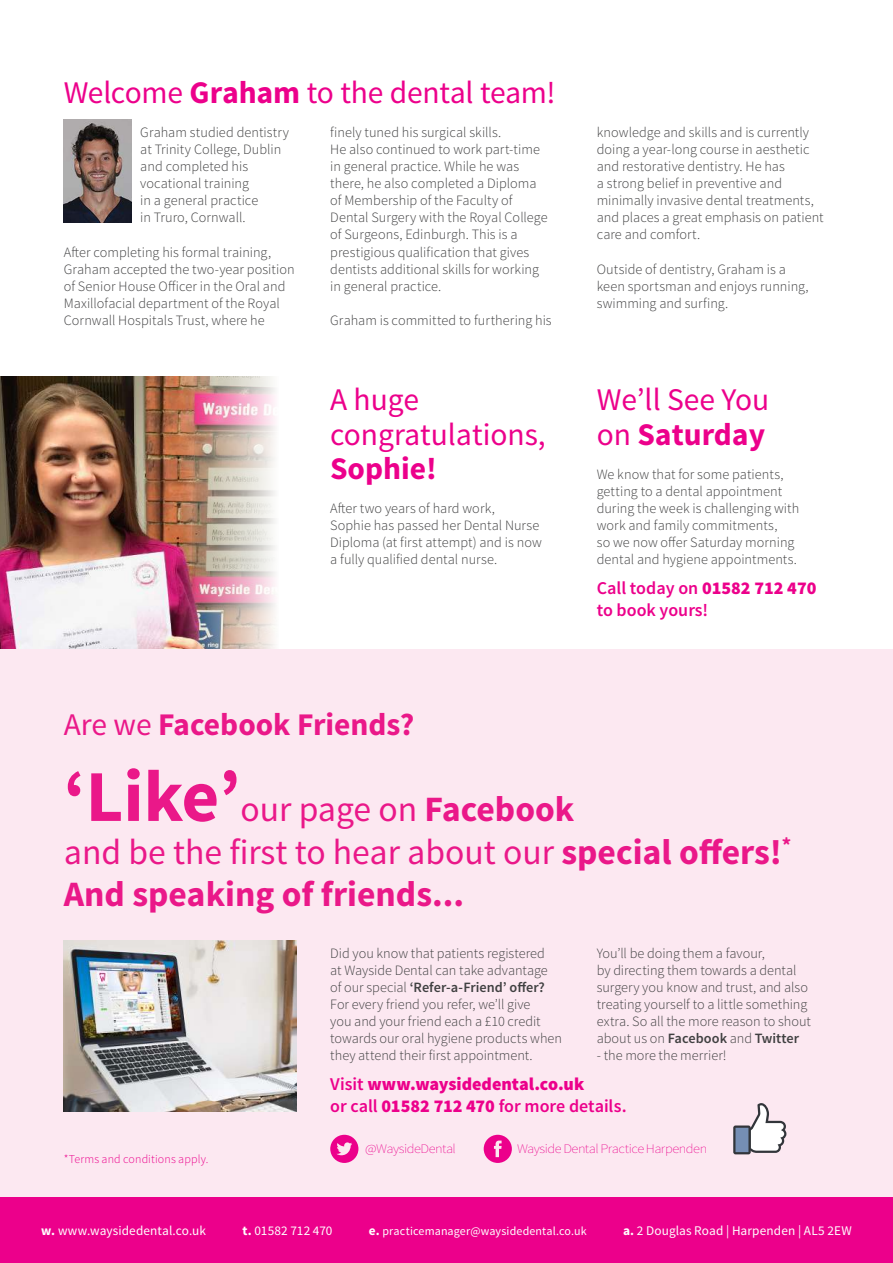
<style>
.page{position:relative;width:893px;height:1263px;background:#fff}
.page>*{position:absolute;margin:0;border:0;box-sizing:border-box;transform-origin:0 0}
.t1{font:700 35.55px/42.8px "Source Sans Pro";color:#ea1889}
.t2{font:31.5px/34.2px "Source Sans Pro";letter-spacing:-.005em;color:#ec008b}
.t3{font:700 31.5px "Source Sans Pro";color:#ea1889}
.t4{font:700 31.5px "Source Sans Pro";color:#ec008b}
.t5{font:900 18px/21.6px "Source Sans Pro";color:#ec008b}
.t6{font:600 18px/21.6px "Source Sans Pro";color:#ec008b}
.t7{font:300 14.25px/17.1px "Source Sans Pro";color:#404041}
.t8{font:13.2px "Source Sans Pro";letter-spacing:.01em;color:#fff}
.t9{font:200 13.05px "Source Sans Pro";letter-spacing:-.035em;color:#ec008b;scale:1.1 1}
.t10{font:12px "Source Sans Pro";letter-spacing:.01em;color:#fff}
.t11{font:300 12px "Source Sans Pro";letter-spacing:.01em;color:#ec008b}
.s1{font-weight:700}
.s2{font-weight:400}
.s3{font-weight:900}
.s4{font-size:72.9px}
.s5{font-weight:600}
.s6{font-weight:700;font-size:13.2px}
</style>
<div class="page">
<img style="left:0;top:376px;width:179px;height:274px">
<img style="left:179px;top:376px;width:119px;height:274px">
<div style="left:0;top:650px;width:893px;height:613px;background:#fce8f1"></div>
<div style="left:0;top:1197px;width:893px;height:66px;background:#ec008b"></div>
<svg style="left:733px;top:1103px;width:53px;height:51px"></svg>
<img style="left:64px;top:941px;width:232px;height:171px">
<svg style="left:330px;top:1135px;width:28px;height:28px"></svg>
<svg style="left:484px;top:1135px;width:28px;height:28px"></svg>
<img style="left:64px;top:120px;width:68px;height:102px">
<h2 class="t2" style="left:64px;top:78px;width:493px">Welcome <span class="s1">Graham</span> to the dental team!</h2>
<p class="t7" style="left:140px;top:125px;width:150px">Graham studied dentistry at Trinity College, Dublin and completed his vocational training<br>in a general practice<br>in Truro, Cornwall.</p>
<p class="t7" style="left:64px;top:244px;width:232px">After completing his formal training, Graham accepted the two-year position of Senior House Officer in the Oral and Maxillofacial department of the Royal Cornwall Hospitals Trust, where he</p>
<p class="t7" style="left:330px;top:125px;width:219px">finely tuned his surgical skills.<br>He also continued to work part-time in general practice. While he was there, he also completed a Diploma of Membership of the Faculty of Dental Surgery with the Royal College of Surgeons, Edinburgh. This is a prestigious qualification that gives dentists additional skills for working in general practice.</p>
<p class="t7" style="left:330px;top:313px;width:223px">Graham is committed to furthering his</p>
<h2 class="t2" style="left:330px;top:385px;width:217px">A huge congratulations,</h2>
<h2 class="t4" style="left:330px;top:456px;width:108px">Sophie!</h2>
<p class="t7" style="left:330px;top:501px;width:213px">After two years of hard work,<br>Sophie has passed her Dental Nurse<br>Diploma (at first attempt) and is now a fully qualified dental nurse.</p>
<h2 class="t3" style="left:64px;top:713px;width:352px"><span class="s2">Are we</span> Facebook Friends?</h2>
<p class="t7" style="left:597px;top:125px;width:228px">knowledge and skills and is currently doing a year-long course in aesthetic and restorative dentistry. He has<br>a strong belief in preventive and minimally invasive dental treatments, and places a great emphasis on patient care and comfort.</p>
<p class="t7" style="left:597px;top:261px;width:213px">Outside of dentistry, Graham is a keen sportsman and enjoys running, swimming and surfing.</p>
<h2 class="t2" style="left:597px;top:385px;width:174px">We’ll See You on <span class="s1">Saturday</span></h2>
<p class="t7" style="left:597px;top:467px;width:204px">We know that for some patients, getting to a dental appointment during the week is challenging with work and family commitments,<br>so we now offer Saturday morning dental and hygiene appointments.</p>
<p class="t6" style="left:597px;top:579px;width:221px">Call today on <span class="s3">01582 712 470 </span>to book yours!</p>
<h1 class="t1" style="left:64px;top:790px;width:729px"><span class="s4">‘Like’</span><span class="s2">our page on</span> Facebook<br><span class="s2">and be the first to hear about our</span> special offers!<sup>*<br></sup>And speaking of friends...</h1>
<p class="t11" style="left:64px;top:1154px;width:146px">*Terms and conditions apply.</p>
<p class="t7" style="left:330px;top:945px;width:233px">Did you know that patients registered<br>at Wayside Dental can take advantage of our special <span class="s5">‘Refer-a-Friend’ offer?<br></span>For every friend you refer, we’ll give<br>you and your friend each a £10 credit towards our oral hygiene products when they attend their first appointment.</p>
<p class="t7" style="left:597px;top:945px;width:216px">You’ll be doing them a favour,<br>by directing them towards a dental surgery you know and trust, and also treating yourself to a little something extra. So all the more reason to shout about us on <span class="s5">Facebook</span> and <span class="s5">Twitter</span></p>
<p class="t7" style="left:597px;top:1048px;width:131px">- the more the merrier!</p>
<p class="t5" style="left:330px;top:1074px;width:298px"><span class="s5">Visit</span> www.waysidedental.co.uk<br><span class="s5">or call</span> 01582 712 470 <span class="s5">for more details.</span></p>
<p class="t9" style="left:365px;top:1144px;width:84px">@WaysideDental</p>
<p class="t9" style="left:517px;top:1144px;width:174px">Wayside Dental Practice Harpenden</p>
<p class="t8" style="left:41px;top:1225px;width:166px"><span class="s1">w.</span> www.waysidedental.co.uk</p>
<p class="t8" style="left:242px;top:1225px;width:91px"><span class="s1">t.</span> 01582 712 470</p>
<p class="t10" style="left:369px;top:1226px;width:219px"><span class="s6">e.</span> practicemanager@waysidedental.co.uk</p>
<p class="t8" style="left:623px;top:1225px;width:230px"><span class="s1">a.</span> 2 Douglas Road | Harpenden | AL5 2EW</p>
</div>
